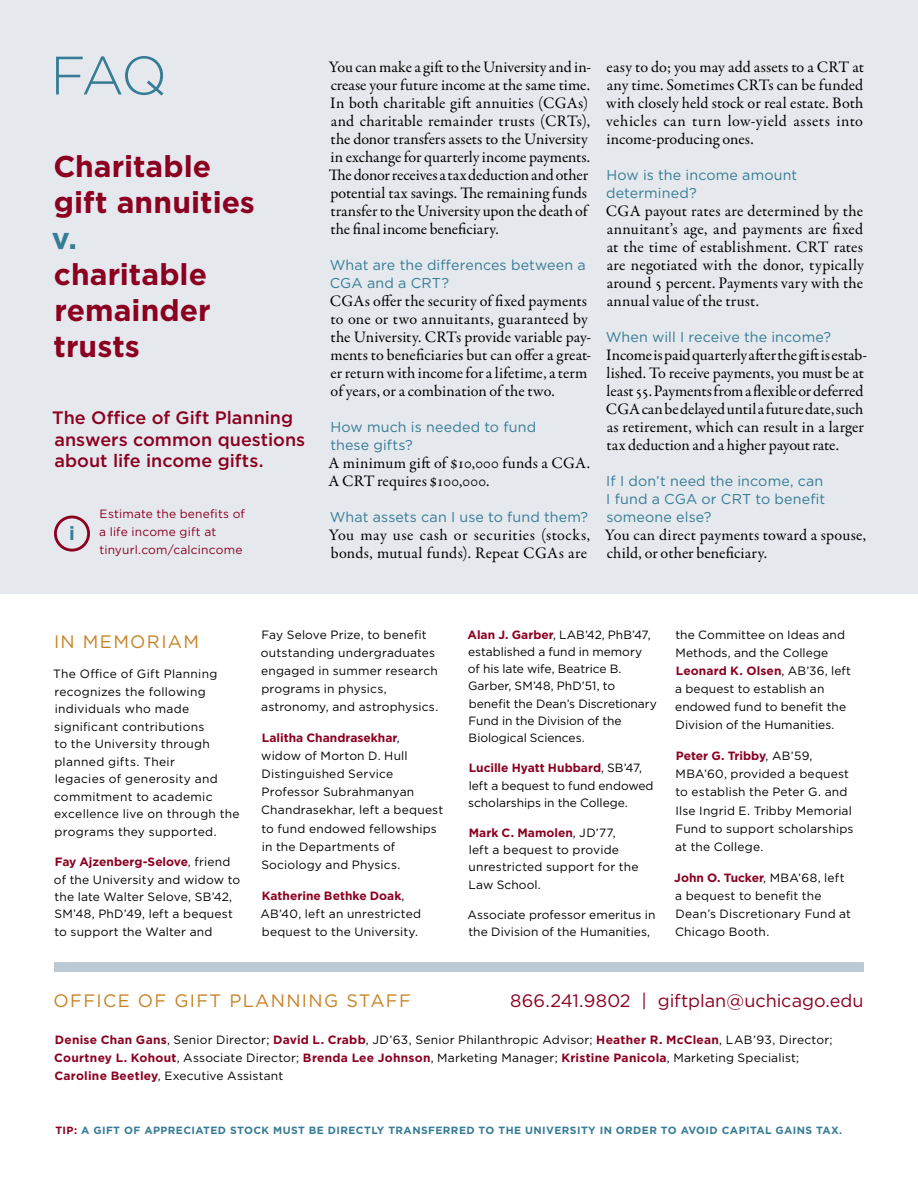
<style>
.page{position:relative;width:918px;height:1188px;background:#fff}
.page>*{position:absolute;margin:0;border:0;box-sizing:border-box;transform-origin:0 0}
.t1{font:300 54px "Gotham";color:#367c96}
.t2{font:700 30px/36px "Gotham";color:#8b0021}
.t3{font:700 30px "Gotham";color:#367c96}
.t4{font:700 18.9px "Gotham";color:#367c96}
.t5{font:500 18px/21.6px "Gotham";color:#8b0021}
.t6{font:18px "Gotham";letter-spacing:.075em;color:#c68225}
.t7{font:18px "Gotham";color:#8b0021}
.t8{font:16.2px/18px "Garamond Premr Pro";letter-spacing:.005em;color:#000}
.t9{font:16.2px/18px "Garamond Premr Pro";letter-spacing:.03em;color:#000}
.t10{font:14.25px/18px "Gotham";letter-spacing:.01em;color:#367c96}
.t11{font:12px/18.1px "Gotham";letter-spacing:.015em;color:#000}
.t12{font:12px/18px "Gotham";letter-spacing:.01em;color:#8b0021}
.t13{font:700 10.5px "Gotham";letter-spacing:.04em;color:#367c96}
.s1{font-weight:700;color:#8b0021}
.s2{color:#8b0021}
</style>
<div class="page">
<div style="left:0;top:0;width:918px;height:594px;background:#e5e9ed"></div>
<div style="left:54px;top:963px;width:810px;height:9px;background:#bccad5"></div>
<div style="left:54px;top:516px;width:36px;height:36px;border:3px solid #8b0021;border-radius:50%"></div>
<h1 class="t1" style="left:50px;top:41px;width:118px">FAQ</h1>
<h2 class="t2" style="left:53px;top:149px;width:203px">Charitable gift annuities</h2>
<h2 class="t3" style="left:52px;top:219px;width:27px">v.</h2>
<h2 class="t2" style="left:53px;top:257px;width:159px">charitable remainder trusts</h2>
<h3 class="t5" style="left:52px;top:407px;width:255px">The Office of Gift Planning answers common questions about life income gifts.</h3>
<p class="t12" style="left:99px;top:505px;width:147px">Estimate the benefits of a life income gift at tinyurl.com/calcincome</p>
<h3 class="t4" style="left:69px;top:521px;width:7px">i</h3>
<p class="t8" style="left:329px;top:58px;width:264px">You can make a gift to the University and in&shy;crease your future income at the same time.<br>In both charitable gift annuities (CGAs) and charitable remainder trusts (CRTs), the donor transfers assets to the University in exchange for quarterly income payments.<br>The donor receives a tax deduction and other potential tax savings. The remaining funds transfer to the University upon the death of the final income beneficiary.</p>
<p class="t10" style="left:330px;top:256px;width:258px">What are the differences between a<br>CGA and a CRT?</p>
<p class="t8" style="left:330px;top:292px;width:263px">CGAs offer the security of fixed payments to one or two annuitants, guaranteed by the University. CRTs provide variable pay&shy;ments to beneficiaries but can offer a great&shy;er return with income for a lifetime, a term of years, or a combination of the two.</p>
<p class="t10" style="left:330px;top:418px;width:207px">How much is needed to fund these gifts?</p>
<h3 class="t8" style="left:329px;top:454px;width:263px">A minimum gift of $10,000 funds a CGA.<br>A CRT requires $100,000.</h3>
<p class="t10" style="left:330px;top:508px;width:260px">What assets can I use to fund them?</p>
<h3 class="t9" style="left:329px;top:526px;width:263px">You may use cash or securities (stocks, bonds, mutual funds). Repeat CGAs are</h3>
<h3 class="t8" style="left:606px;top:58px;width:259px;text-align:justify">easy to do; you may add assets to a CRT at any time. Sometimes CRTs can be funded with closely held stock or real estate. Both vehicles can turn low-yield assets into income-producing ones.</h3>
<p class="t10" style="left:606px;top:166px;width:193px">How is the income amount determined?</p>
<h3 class="t8" style="left:606px;top:202px;width:259px;text-align:justify">CGA payout rates are determined by the annuitant’s age, and payments are fixed at the time of establishment. CRT rates are negotiated with the donor, typically around 5 percent. Payments vary with the annual value of the trust.</h3>
<p class="t10" style="left:606px;top:328px;width:227px">When will I receive the income?</p>
<p class="t8" style="left:606px;top:346px;width:263px">Income is paid quarterly after the gift is estab&shy;lished. To receive payments, you must be at least 55. Payments from a flexible or deferred CGA can be delayed until a future date, such as retirement, which can result in a larger tax deduction and a higher payout rate.</p>
<p class="t10" style="left:606px;top:472px;width:220px">If I don’t need the income, can<br>I fund a CGA or CRT to benefit someone else?</p>
<h3 class="t8" style="left:605px;top:526px;width:263px">You can direct payments toward a spouse, child, or other beneficiary.</h3>
<h3 class="t6" style="left:54px;top:630px;width:147px">I n M emoriam</h3>
<p class="t11" style="left:53px;top:665px;width:188px;line-height:17.5px">The Office of Gift Planning recognizes the following individuals who made significant contributions<br>to the U niversity through planned gifts. Their<br>legacies of generosity and commitment to academic excellence live on through the programs they supported.</p>
<p class="t11" style="left:54px;top:853px;width:188px;line-height:17.5px"><span class="s1">Fay Ajzenberg-Selove</span>, friend of the U niversity and widow to the late Walter Selove, SB’42,<br>SM ’48, PhD’49, left a bequest to support the Walter and</p>
<p class="t11" style="left:261px;top:625px;width:179px">Fay Selove Prize, to benefit outstanding undergraduates engaged in summer research programs in physics, astronomy, and astrophysics.</p>
<p class="t11" style="left:261px;top:728px;width:184px"><span class="s1">Lalitha Chandrasekhar</span>,<br>widow of Morton D. Hull<br>Distinguished Service<br>Professor Subrahmanyan<br>Chandrasekhar, left a bequest to fund endowed fellowships in the Departments of<br>Sociology and Physics.</p>
<p class="t11" style="left:260px;top:886px;width:162px"><span class="s1">Katherine Bethke Doak</span>,<br>AB’40, left an unrestricted bequest to the U niversity.</p>
<p class="t11" style="left:468px;top:625px;width:191px;line-height:17.2px"><span class="s1">Alan J. Garber</span>, LAB’42, PhB’47, established a fund in memory<br>of his late wife, Beatrice B.<br>Garber, SM ’48, PhD’51, to benefit the Dean’s Discretionary<br>Fund in the Division of the<br>Biological Sciences.</p>
<p class="t11" style="left:468px;top:759px;width:187px;line-height:17.2px"><span class="s1">Lucille Hyatt Hubbard</span>, SB’47, left a bequest to fund endowed scholarships in the College.</p>
<p class="t11" style="left:468px;top:824px;width:171px;line-height:17.2px"><span class="s1">Mark C. Mamolen</span>, JD’77, left a bequest to provide unrestricted support for the<br>Law School.</p>
<p class="t11" style="left:467px;top:906px;width:190px;line-height:17.2px">Associate professor emeritus in the Division of the Humanities,</p>
<p class="t11" style="left:675px;top:625px;width:178px">the Committee on I deas and<br>Methods, and the College<br><span class="s1">Leonard K. Olsen</span>, AB’36, left a bequest to establish an endowed fund to benefit the<br>Division of the Humanities.</p>
<p class="t11" style="left:675px;top:747px;width:180px"><span class="s1">Peter G. Tribby</span>, AB’59,<br>M BA’60, provided a bequest to establish the Peter G. and<br>I lse I ngrid E. Tribby Memorial<br>Fund to support scholarships at the College.</p>
<p class="t11" style="left:674px;top:868px;width:178px"><span class="s1">John O. Tucker</span>, M BA’68, left a bequest to benefit the<br>Dean’s Discretionary Fund at<br>Chicago Booth.</p>
<h3 class="t6" style="left:54px;top:989px;width:307px">Office of Gift Planning Sta</h3>
<h3 class="t6" style="left:386px;top:989px;width:26px">ff</h3>
<h3 class="t7" style="left:510px;top:989px;width:355px">866.241.9802 | giftplan@uchicago.edu</h3>
<p class="t11" style="left:54px;top:1030px;width:780px"><span class="s1">Denise Chan Gans</span>, Senior Director; <span class="s1">David L. Crabb</span>, JD’63, Senior Philanthropic Advisor; <span class="s1">Heather R. McClean</span>, LAB’93, Director;<br><span class="s1">Courtney L. Kohout</span>, Associate Director; <span class="s1">Brenda Lee Johnson</span>, M arketing M anager; <span class="s1">Kristine Panicola</span>, M arketing Specialist;<br><span class="s1">Caroline Beetley</span>, Executive Assistant</p>
<p class="t13" style="left:55px;top:1123px;width:54px"><span class="s2">TIP:</span> A gift</p>
<p class="t13" style="left:124px;top:1123px;width:29px">of appr</p>
<p class="t13" style="left:176px;top:1123px;width:15px">eciat</p>
<p class="t13" style="left:210px;top:1123px;width:187px">ed stock must be directly tran</p>
<p class="t13" style="left:421px;top:1123px;width:120px">sferred to th e Univ</p>
<p class="t13" style="left:554px;top:1123px;width:176px">ersity in order to avoid capita</p>
<p class="t13" style="left:765px;top:1123px;width:27px">l gain</p>
<p class="t13" style="left:806px;top:1123px;width:38px">s tax.</p>
</div>
